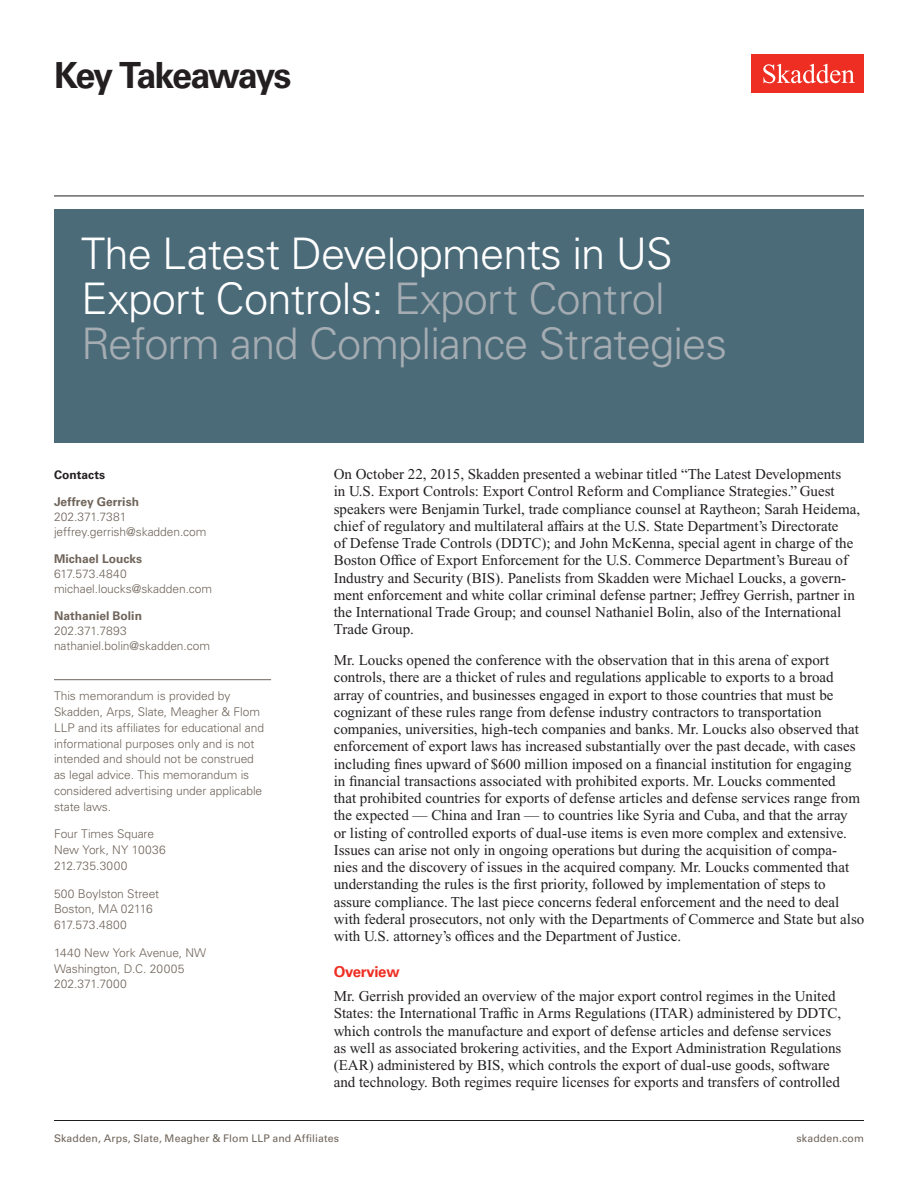
<style>
.page{position:relative;width:918px;height:1188px;background:#fff}
.page>*{position:absolute;margin:0;border:0;box-sizing:border-box;transform-origin:0 0}
.Event_Title_in_Bar{font:300 43.5px/45px "Univers LT Std";letter-spacing:-.02em;color:#a5adb3}
.t1{font:700 36px "Univers LT Std";letter-spacing:-.065em;color:#231f20}
.Main_Body{font:15px/17.2px "Times New Roman PS Std";color:#231f20}
.First_Level_Heading{font:700 15px "Univers LT Std";letter-spacing:-.02em;color:#ee2e22}
.Sidebar_body_rule_ab{font:300 12px/15.8px "Univers LT Std";letter-spacing:-.005em;color:#6f645a}
.Contacts{font:300 12px "Univers LT Std";letter-spacing:-.005em;color:#6f645a}
.Firm_Address{font:300 12px/15.8px "Univers LT Std";letter-spacing:-.005em;color:#6f645a}
.Sidebar_Name{font:700 12px "Univers LT Std";color:#6f645a}
.Sidebar_body_rule_ab-2{font:300 12px "Univers LT Std";letter-spacing:.015em;color:#6f645a}
.Heading__contacts{font:700 12px "Univers LT Std";letter-spacing:.005em;color:#231f20}
.Folio{font:10.5px "Univers LT Std";letter-spacing:.01em;color:#6f645a}
.s1{color:#fff}
</style>
<div class="page">
<hr style="left:54px;top:679px;width:217px;height:1px;background:#6f645a">
<div style="left:752px;top:54px;width:112px;height:39px;background:#ee2e22"></div>
<svg style="left:763px;top:64px;width:92px;height:19px"></svg>
<div style="left:54px;top:209px;width:810px;height:234px;background:#4c6b79"></div>
<hr style="left:54px;top:196px;width:810px;height:1px;background:#1e1e1d">
<hr style="left:54px;top:1120px;width:810px;height:1px;background:#1e1e1d">
<p class="t1" style="left:54px;top:54px;width:239px">Key Takeaways</p>
<p class="Event_Title_in_Bar" style="left:81px;top:231px;width:648px"><span class="s1">The Latest Developments in US<br>Export Controls:</span> Export Control<br>Reform and Compliance Strategies</p>
<p class="Heading__contacts" style="left:54px;top:468px;width:53px">Contacts</p>
<p class="Sidebar_Name" style="left:54px;top:495px;width:87px">Jeffrey Gerrish</p>
<p class="Contacts" style="left:54px;top:510px;width:74px">202.371.7381</p>
<p class="Contacts" style="left:54px;top:525px;width:154px">jeffrey.gerrish@skadden.com</p>
<p class="Sidebar_Name" style="left:54px;top:552px;width:90px">Michael Loucks</p>
<p class="Contacts" style="left:54px;top:567px;width:74px">617.573.4840</p>
<p class="Contacts" style="left:54px;top:582px;width:160px">michael.loucks@skadden.com</p>
<p class="Sidebar_Name" style="left:54px;top:609px;width:90px">Nathaniel Bolin</p>
<p class="Contacts" style="left:54px;top:624px;width:74px">202.371.7893</p>
<p class="Contacts" style="left:54px;top:639px;width:158px">nathaniel.bolin@skadden.com</p>
<p class="Sidebar_body_rule_ab" style="left:54px;top:688px;width:212px">This memorandum is provided by Skadden, Arps, Slate, Meagher &amp; Flom LLP and its affiliates for educational and informational purposes only and is not intended and should not be construed as legal advice. This memorandum is considered advertising under applicable state laws.</p>
<p class="Firm_Address" style="left:54px;top:826px;width:102px">Four Times Square</p>
<p class="Sidebar_body_rule_ab" style="left:54px;top:842px;width:113px">New York, NY 10036</p>
<p class="Sidebar_body_rule_ab-2" style="left:54px;top:858px;width:75px">212.735.3000</p>
<p class="Firm_Address" style="left:54px;top:885px;width:107px">500 Boylston Street</p>
<p class="Sidebar_body_rule_ab" style="left:54px;top:901px;width:100px">Boston, MA 02116</p>
<p class="Sidebar_body_rule_ab" style="left:54px;top:917px;width:74px">617.573.4800</p>
<p class="Firm_Address" style="left:54px;top:945px;width:154px">1440 New York Avenue, NW<br>Washington, D.C. 20005</p>
<p class="Sidebar_body_rule_ab" style="left:54px;top:976px;width:74px">202.371.7000</p>
<p class="Main_Body" style="left:334px;top:466px;width:528px">On October 22, 2015, Skadden presented a webinar titled “The Latest Developments<br>in U.S. Export Controls: Export Control Reform and Compliance Strategies.” Guest speakers were Benjamin Turkel, trade compliance counsel at Raytheon; Sarah Heidema, chief of regulatory and multilateral affairs at the U.S. State Department’s Directorate<br>of Defense Trade Controls (DDTC); and John McKenna, special agent in charge of the Boston Office of Export Enforcement for the U.S. Commerce Department’s Bureau of Industry and Security (BIS). Panelists from Skadden were Michael Loucks, a govern&shy;ment enforcement and white collar criminal defense partner; Jeffrey Gerrish, partner in the International Trade Group; and counsel Nathaniel Bolin, also of the International Trade Group.</p>
<p class="Main_Body" style="left:334px;top:652px;width:532px">Mr. Loucks opened the conference with the observation that in this arena of export controls, there are a thicket of rules and regulations applicable to exports to a broad array of countries, and businesses engaged in export to those countries that must be cognizant of these rules range from defense industry contractors to transportation companies, universities, high-tech companies and banks. Mr. Loucks also observed that enforcement of export laws has increased substantially over the past decade, with cases including fines upward of $600 million imposed on a financial institution for engaging in financial transactions associated with prohibited exports. Mr. Loucks commented<br>that prohibited countries for exports of defense articles and defense services range from the expected — China and Iran — to countries like Syria and Cuba, and that the array<br>or listing of controlled exports of dual-use items is even more complex and extensive.<br>Issues can arise not only in ongoing operations but during the acquisition of compa&shy;nies and the discovery of issues in the acquired company. Mr. Loucks commented that understanding the rules is the first priority, followed by implementation of steps to assure compliance. The last piece concerns federal enforcement and the need to deal with federal prosecutors, not only with the Departments of Commerce and State but also with U.S. attorney’s offices and the Department of Justice.</p>
<p class="First_Level_Heading" style="left:334px;top:963px;width:67px">Overview</p>
<p class="Main_Body" style="left:334px;top:988px;width:509px">Mr. Gerrish provided an overview of the major export control regimes in the United States: the International Traffic in Arms Regulations (ITAR) administered by DDTC, which controls the manufacture and export of defense articles and defense services as well as associated brokering activities, and the Export Administration Regulations (EAR) administered by BIS, which controls the export of dual-use goods, software and technology. Both regimes require licenses for exports and transfers of controlled</p>
<p class="Folio" style="left:54px;top:1132px;width:287px">Skadden, Arps, Slate, Meagher &amp; Flom LLP and Affiliates</p>
<p class="Folio" style="left:797px;top:1132px;width:69px">skadden.com</p>
</div>
